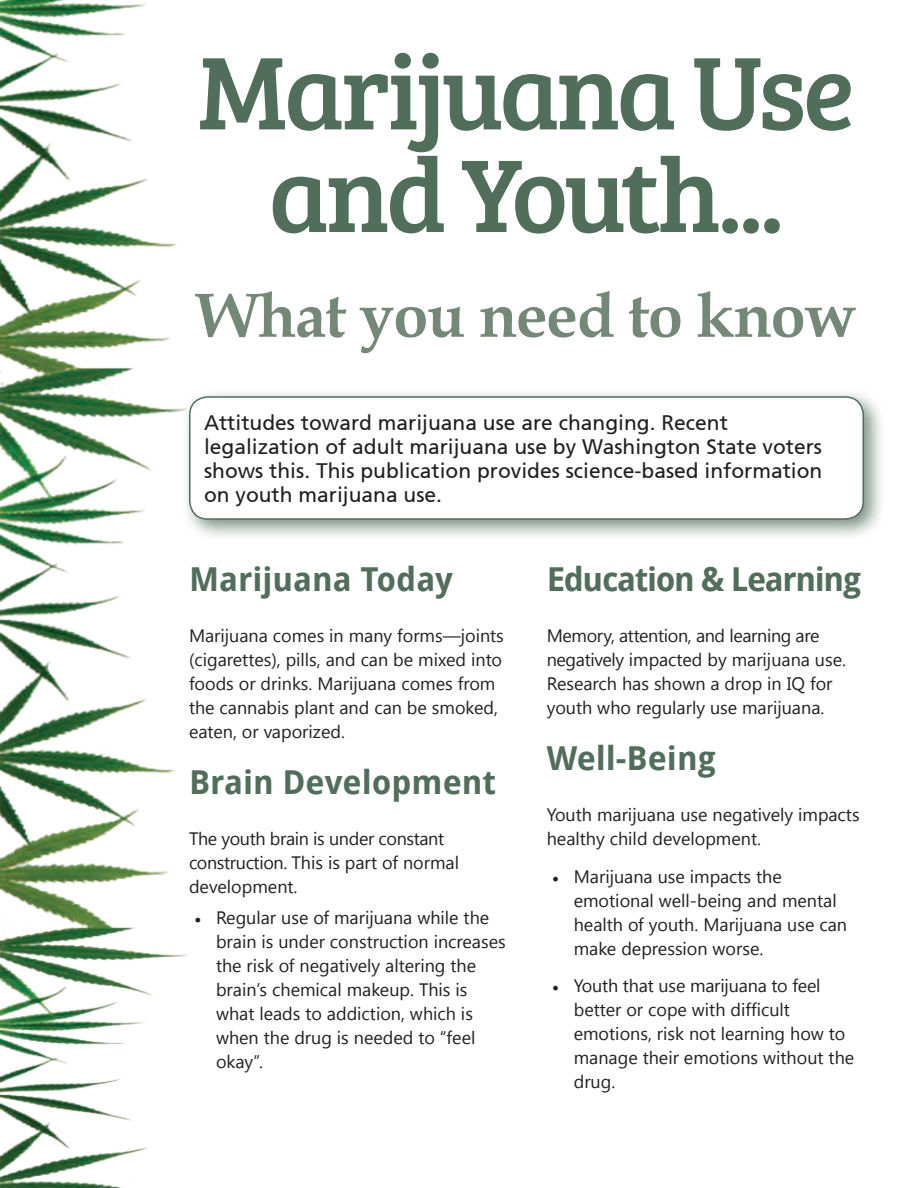
<style>
.page{position:relative;width:918px;height:1188px;background:#fff}
.page>*{position:absolute;margin:0;border:0;box-sizing:border-box;transform-origin:0 0}
.t1{font:106.8px/102.6px "Bree Serif";letter-spacing:-.035em;color:#516e5b;text-align:center}
.t2{font:700 63px "Book Antiqua";letter-spacing:-.02em;color:#748877}
.t3{font:700 33px "Droid Sans";color:#516e5b}
.t4{font:700 33px "Droid Sans";letter-spacing:-.04em;color:#516e5b}
.t5{font:21px/24px "Frutiger 55 Roman";color:#231f20}
.t6{font:18px/24px "Segoe UI";color:#231f20}
.t7{font:18px/24px "Segoe UI";letter-spacing:-.02em;color:#231f20}
.s1{font-family:"Minion Pro"}
</style>
<div class="page">
<div style="left:180px;top:388px;width:706px;height:154px;background:#516e5b;opacity:.75"></div>
<div style="left:190px;top:397px;width:673px;height:122px;background:#fff;border-radius:18px"></div>
<div style="left:189px;top:396px;width:675px;height:124px;border:2px solid #516e5b;border-radius:18px"></div>
<img style="left:0;top:0;width:189px;height:1188px">
<h1 class="t1" style="left:198px;top:36px;width:658px">Marijuana Use and Youth...</h1>
<h2 class="t2" style="left:196px;top:272px;width:662px">What you need to know</h2>
<p class="t5" style="left:204px;top:411px;width:620px">Attitudes toward marijuana use are changing. Recent legalization of adult marijuana use by Washington State voters shows this. This publication provides science-based information on youth marijuana use.</p>
<h3 class="t3" style="left:189px;top:556px;width:266px">Marijuana Today</h3>
<p class="t6" style="left:189px;top:623px;width:316px">Marijuana comes in many forms—joints (cigarettes), pills, and can be mixed into foods or drinks. Marijuana comes from the cannabis plant and can be smoked, eaten, or vaporized.</p>
<h3 class="t3" style="left:189px;top:759px;width:309px">Brain Development</h3>
<p class="t7" style="left:189px;top:826px;width:272px">The youth brain is under constant construction. This is part of normal development.</p>
<p class="t6" style="left:216px;top:905px;width:291px;text-indent:-22px"><span class="s1">•</span> Regular use of marijuana while the brain is under construction increases the risk of negatively altering the brain’s chemical makeup. This is what leads to addiction, which is when the drug is needed to “feel okay”.</p>
<h3 class="t4" style="left:547px;top:556px;width:316px">Education &amp; Learning</h3>
<p class="t6" style="left:547px;top:623px;width:301px">Memory, attention, and learning are negatively impacted by marijuana use.<br>Research has shown a drop in IQ for youth who regularly use marijuana.</p>
<h3 class="t3" style="left:547px;top:735px;width:171px">Well-Being</h3>
<p class="t6" style="left:547px;top:802px;width:314px">Youth marijuana use negatively impacts healthy child development.</p>
<p class="t6" style="left:574px;top:864px;width:275px;text-indent:-22px"><span class="s1">•</span> Marijuana use impacts the emotional well-being and mental health of youth. Marijuana use can make depression worse.</p>
<p class="t6" style="left:574px;top:973px;width:282px;text-indent:-22px"><span class="s1">•</span> Youth that use marijuana to feel better or cope with difficult emotions, risk not learning how to manage their emotions without the drug.</p>
</div>
